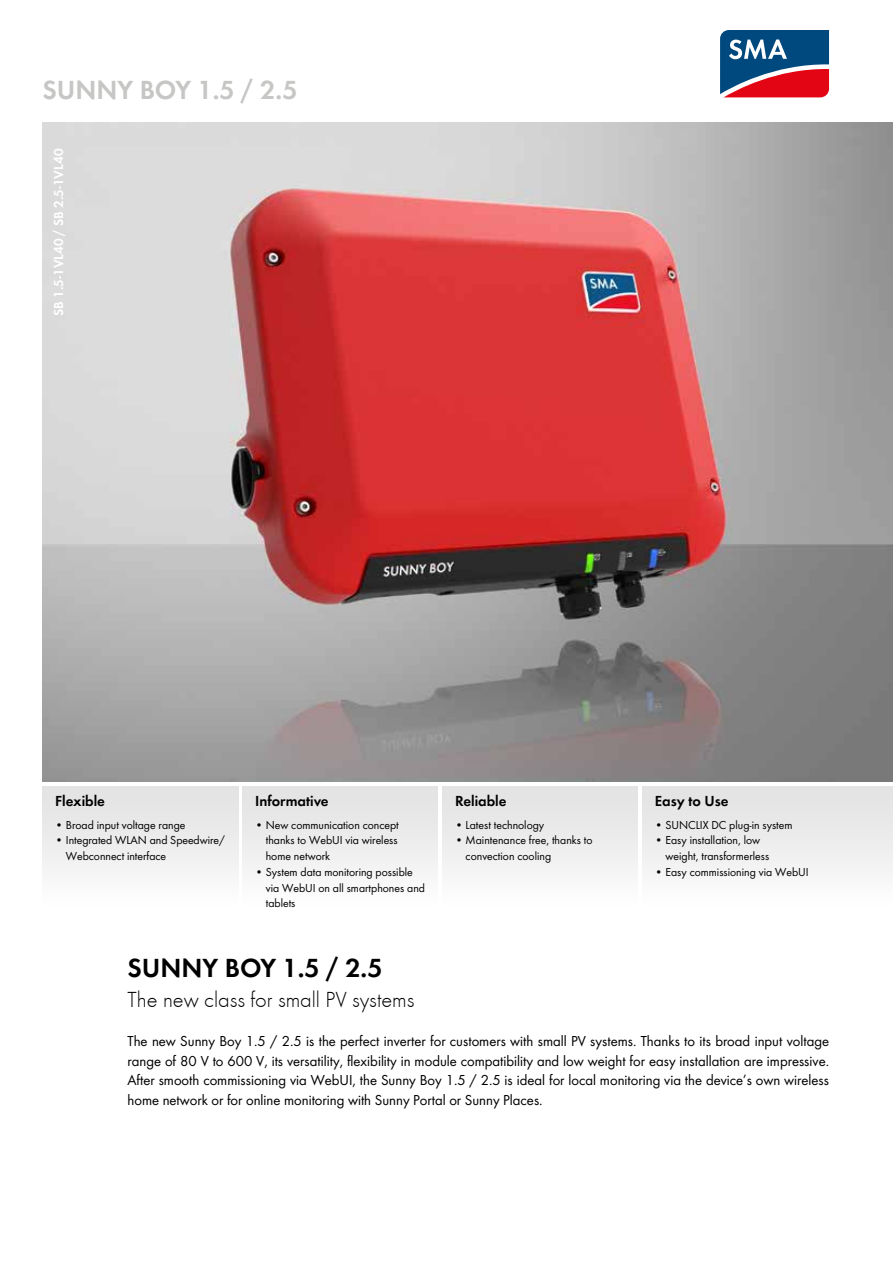
<style>
.page{position:relative;width:893px;height:1263px;background:#fff}
.page>*{position:absolute;margin:0;border:0;box-sizing:border-box;transform-origin:0 0}
.t1{font:600 27px "SMA Futura Global";color:#c6c6c5}
.t2{font:600 27px "SMA Futura Global";color:#000}
.t3{font:22.5px "SMA Futura Global Light";color:#000}
.t4{font:15px/19.5px "SMA Futura Global";color:#000;text-align:justify}
.t5{font:600 15px "SMA Futura Global";color:#000}
.t6{font:600 13.5px "SMA Futura Global";color:#fff}
.t7{font:12px/15.8px "SMA Futura Global";color:#000}
</style>
<div class="page">
<img style="left:42px;top:122px;width:851px;height:659px">
<div style="left:43px;top:787px;width:195px;height:119px;background:linear-gradient(to bottom,#e1e1e1,#fdfdfd)"></div>
<div style="left:242px;top:787px;width:196px;height:119px;background:linear-gradient(to bottom,#e1e1e1,#fdfdfd)"></div>
<div style="left:442px;top:787px;width:196px;height:119px;background:linear-gradient(to bottom,#e1e1e1,#fdfdfd)"></div>
<div style="left:642px;top:787px;width:251px;height:119px;background:linear-gradient(to bottom,#e1e1e1,#fdfdfd)"></div>
<svg style="left:720px;top:30px;width:110px;height:68px;background:#655375"></svg>
<h1 class="t1" style="left:43px;top:74px;width:257px">Sunny Boy 1.5 / 2.5</h1>
<p class="t6" style="left:51px;top:316px;width:169px;rotate:-90deg">SB 1.5-1VL40 / SB 2.5-1VL40</p>
<p class="t5" style="left:55px;top:792px;width:51px">Flexible</p>
<p class="t7" style="left:55px;top:816px;width:132px">• Broad input voltage range</p>
<p class="t7" style="left:66px;top:832px;width:161px;text-indent:-11px">• Integrated WLAN and Speedwire/<br>Webconnect interface</p>
<p class="t5" style="left:255px;top:792px;width:75px">Informative</p>
<p class="t7" style="left:266px;top:816px;width:135px;text-align:justify;text-indent:-11px">• New communication concept thanks to WebUI via wireless home network</p>
<p class="t7" style="left:266px;top:864px;width:161px;text-indent:-11px">• System data monitoring possible via WebUI on all smartphones and tablets</p>
<p class="t5" style="left:455px;top:792px;width:53px">Reliable</p>
<p class="t7" style="left:455px;top:816px;width:91px">• Latest technology</p>
<p class="t7" style="left:466px;top:832px;width:128px;text-indent:-11px">• Maintenance free, thanks to convection cooling</p>
<p class="t5" style="left:655px;top:792px;width:75px">Easy to Use</p>
<p class="t7" style="left:655px;top:816px;width:139px">• SUNCLIX DC plug-in system</p>
<p class="t7" style="left:665px;top:832px;width:105px;text-indent:-11px">• Easy installation, low weight, transformerless</p>
<p class="t7" style="left:655px;top:864px;width:155px">• Easy commissioning via WebUI</p>
<h1 class="t2" style="left:128px;top:952px;width:257px">Sunny Boy 1.5 / 2.5</h1>
<h2 class="t3" style="left:128px;top:986px;width:288px">The new class for small PV systems</h2>
<p class="t4" style="left:127px;top:1031px;width:703px">The new Sunny Boy 1.5 / 2.5 is the perfect inverter for customers with small PV systems. Thanks to its broad input voltage range of 80 V to 600 V, its versatility, flexibility in module compatibility and low weight for easy installation are impressive.<br>After smooth commissioning via WebUI, the Sunny Boy 1.5 / 2.5 is ideal for local monitoring via the device’s own wireless home network or for online monitoring with Sunny Portal or Sunny Places.</p>
</div>
